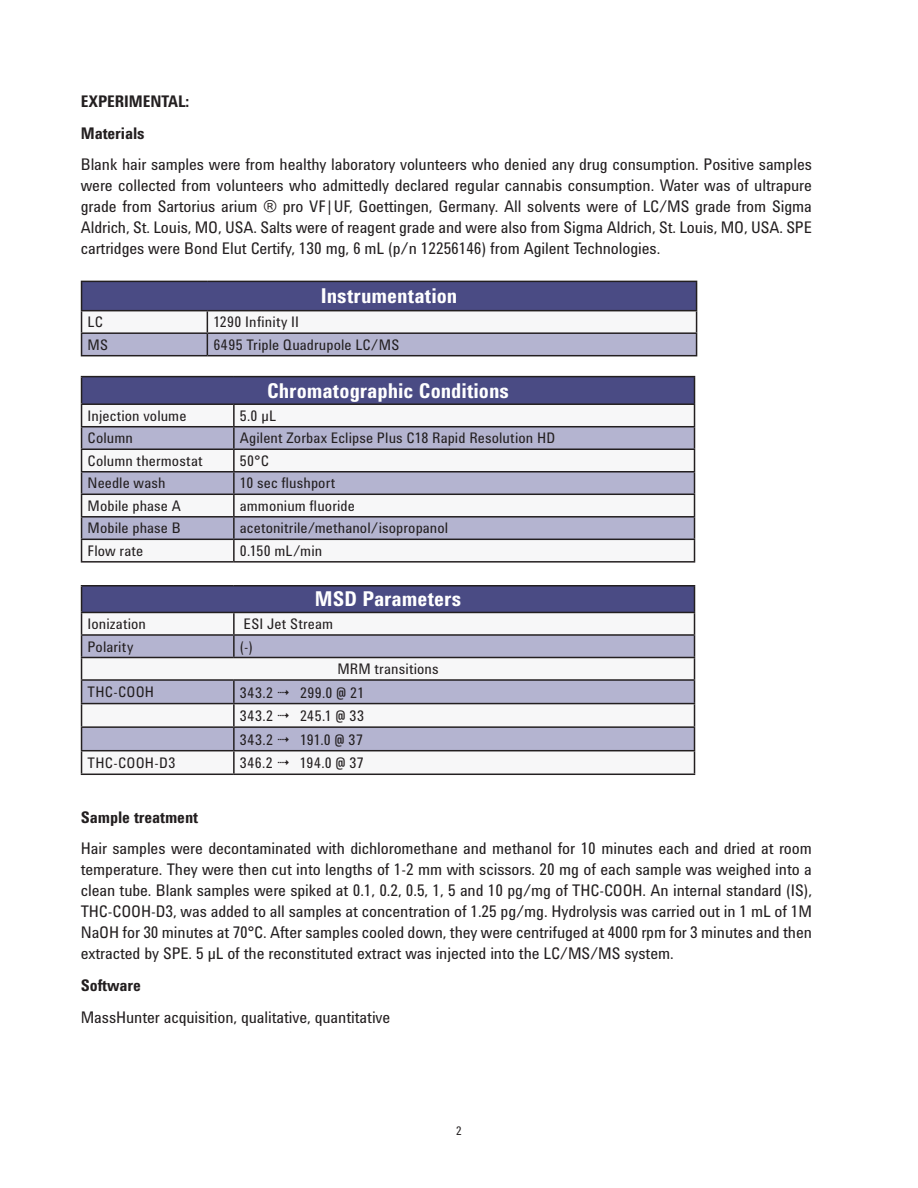
<style>
.page{position:relative;width:918px;height:1188px;background:#fff}
.page>*{position:absolute;margin:0;border:0;box-sizing:border-box;transform-origin:0 0}
.t1{font:700 21px "Agilent Condensed CFF";color:#fff}
.Body{font:16.5px/21px "Agilent Condensed CFF";letter-spacing:-.005em;color:#231f20;text-align:justify}
.Body-2{font:700 16.5px "Agilent Condensed CFF";letter-spacing:-.005em;color:#231f20}
.t2{font:15px "Agilent Condensed CFF";letter-spacing:.01em;color:#231f20}
.Subhead{font:12px "Agilent Cond TT";color:#231f20}
</style>
<div class="page">
<hr style="left:81px;top:281px;width:126px;height:1px;background:#231f20">
<hr style="left:207px;top:281px;width:490px;height:1px;background:#231f20">
<svg style="left:81px;top:282px;width:616px;height:73px"></svg>
<hr style="left:81px;top:355px;width:126px;height:1px;background:#231f20">
<hr style="left:207px;top:355px;width:490px;height:1px;background:#231f20">
<div style="left:82px;top:377px;width:613px;height:27px;background:#4a4b84"></div>
<svg style="left:82px;top:405px;width:612px;height:156px"></svg>
<svg style="left:82px;top:427px;width:612px;height:112px;fill:#b4b4d0"></svg>
<hr style="left:81px;top:376px;width:153px;height:1px;background:#231f20">
<hr style="left:234px;top:376px;width:461px;height:1px;background:#231f20">
<hr style="left:81px;top:403px;width:153px;height:2px;background:#231f20">
<hr style="left:234px;top:403px;width:461px;height:2px;background:#231f20">
<hr style="left:233px;top:405px;width:2px;height:21px;background:#231f20">
<hr style="left:81px;top:426px;width:153px;height:1px;background:#231f20">
<hr style="left:234px;top:426px;width:461px;height:1px;background:#231f20">
<hr style="left:233px;top:427px;width:2px;height:22px;background:#231f20">
<hr style="left:81px;top:449px;width:153px;height:1px;background:#231f20">
<hr style="left:234px;top:449px;width:461px;height:1px;background:#231f20">
<hr style="left:233px;top:450px;width:2px;height:21px;background:#231f20">
<hr style="left:81px;top:471px;width:153px;height:2px;background:#231f20">
<hr style="left:234px;top:471px;width:461px;height:2px;background:#231f20">
<hr style="left:233px;top:473px;width:2px;height:21px;background:#231f20">
<hr style="left:81px;top:494px;width:153px;height:1px;background:#231f20">
<hr style="left:234px;top:494px;width:461px;height:1px;background:#231f20">
<hr style="left:233px;top:495px;width:2px;height:21px;background:#231f20">
<hr style="left:81px;top:516px;width:153px;height:2px;background:#231f20">
<hr style="left:234px;top:516px;width:461px;height:2px;background:#231f20">
<hr style="left:233px;top:518px;width:2px;height:21px;background:#231f20">
<hr style="left:81px;top:539px;width:153px;height:1px;background:#231f20">
<svg style="left:81px;top:377px;width:1px;height:184px"></svg>
<hr style="left:234px;top:539px;width:461px;height:1px;background:#231f20">
<hr style="left:233px;top:540px;width:2px;height:21px;background:#231f20">
<svg style="left:694px;top:377px;width:1px;height:184px"></svg>
<hr style="left:81px;top:561px;width:153px;height:2px;background:#231f20">
<hr style="left:234px;top:561px;width:461px;height:2px;background:#231f20">
<div style="left:82px;top:586px;width:613px;height:26px;background:#4a4b84"></div>
<svg style="left:82px;top:613px;width:612px;height:161px"></svg>
<svg style="left:82px;top:636px;width:612px;height:114px;fill:#b4b4d0"></svg>
<hr style="left:81px;top:585px;width:153px;height:1px;background:#231f20">
<hr style="left:234px;top:585px;width:461px;height:1px;background:#231f20">
<hr style="left:81px;top:612px;width:153px;height:1px;background:#231f20">
<hr style="left:234px;top:612px;width:461px;height:1px;background:#231f20">
<hr style="left:233px;top:613px;width:2px;height:21px;background:#231f20">
<hr style="left:81px;top:634px;width:153px;height:2px;background:#231f20">
<hr style="left:234px;top:634px;width:461px;height:2px;background:#231f20">
<hr style="left:233px;top:636px;width:2px;height:21px;background:#231f20">
<hr style="left:81px;top:657px;width:153px;height:1px;background:#231f20">
<hr style="left:234px;top:657px;width:461px;height:1px;background:#231f20">
<hr style="left:81px;top:679px;width:153px;height:2px;background:#231f20">
<hr style="left:234px;top:679px;width:461px;height:2px;background:#231f20">
<hr style="left:233px;top:681px;width:2px;height:22px;background:#231f20">
<hr style="left:81px;top:703px;width:153px;height:1px;background:#231f20">
<hr style="left:234px;top:703px;width:461px;height:1px;background:#231f20">
<hr style="left:233px;top:704px;width:2px;height:22px;background:#231f20">
<hr style="left:81px;top:726px;width:153px;height:2px;background:#231f20">
<hr style="left:234px;top:726px;width:461px;height:2px;background:#231f20">
<hr style="left:233px;top:728px;width:2px;height:22px;background:#231f20">
<hr style="left:81px;top:750px;width:153px;height:1px;background:#231f20">
<svg style="left:81px;top:586px;width:1px;height:188px"></svg>
<hr style="left:234px;top:750px;width:461px;height:1px;background:#231f20">
<hr style="left:233px;top:751px;width:2px;height:23px;background:#231f20">
<svg style="left:694px;top:586px;width:1px;height:188px"></svg>
<hr style="left:81px;top:774px;width:153px;height:1px;background:#231f20">
<hr style="left:234px;top:774px;width:461px;height:1px;background:#231f20">
<p class="Body-2" style="left:81px;top:89px;width:110px">EXPERIMENTAL:</p>
<p class="Body-2" style="left:81px;top:120px;width:65px">Materials</p>
<p class="Body" style="left:81px;top:154px;width:733px">Blank hair samples were from healthy laboratory volunteers who denied any drug consumption. Positive samples were collected from volunteers who admittedly declared regular cannabis consumption. Water was of ultrapure grade from Sartorius arium ® pro VF|UF, Goettingen, Germany. All solvents were of LC/MS grade from Sigma Aldrich, St. Louis, MO, USA. Salts were of reagent grade and were also from Sigma Aldrich, St. Louis, MO, USA. SPE cartridges were Bond Elut Certify, 130 mg, 6 mL (p/n 12256146) from Agilent Technologies.</p>
<p class="t1" style="left:321px;top:280px;width:138px">Instrumentation</p>
<p class="t2" style="left:88px;top:311px;width:17px">LC</p>
<p class="t2" style="left:213px;top:311px;width:87px">1290 Infinity II</p>
<p class="t2" style="left:88px;top:333px;width:22px">MS</p>
<p class="t2" style="left:213px;top:333px;width:187px">6495 Triple Quadrupole LC/MS</p>
<p class="t1" style="left:267px;top:375px;width:243px">Chromatographic Conditions</p>
<p class="t2" style="left:88px;top:404px;width:100px">Injection volume</p>
<p class="t2" style="left:240px;top:404px;width:38px">5.0 µL</p>
<p class="t2" style="left:88px;top:427px;width:47px">Column</p>
<p class="t2" style="left:240px;top:427px;width:317px">Agilent Zorbax Eclipse Plus C18 Rapid Resolution HD</p>
<p class="t2" style="left:88px;top:449px;width:117px">Column thermostat</p>
<p class="t2" style="left:240px;top:449px;width:31px">50°C</p>
<p class="t2" style="left:88px;top:472px;width:80px">Needle wash</p>
<p class="t2" style="left:240px;top:472px;width:97px">10 sec flushport</p>
<p class="t2" style="left:88px;top:494px;width:95px">Mobile phase A</p>
<p class="t2" style="left:240px;top:494px;width:117px">ammonium fluoride</p>
<p class="t2" style="left:88px;top:517px;width:95px">Mobile phase B</p>
<p class="t2" style="left:240px;top:517px;width:210px">acetonitrile/methanol/isopropanol</p>
<p class="t2" style="left:88px;top:539px;width:57px">Flow rate</p>
<p class="t2" style="left:240px;top:539px;width:84px">0.150 mL/min</p>
<p class="t1" style="left:315px;top:583px;width:148px">MSD Parameters</p>
<p class="t2" style="left:88px;top:613px;width:60px">Ionization</p>
<p class="t2" style="left:244px;top:613px;width:91px">ESI Jet Stream</p>
<p class="t2" style="left:88px;top:635px;width:47px">Polarity</p>
<p class="t2" style="left:240px;top:635px;width:14px">(-)</p>
<p class="t2" style="left:337px;top:658px;width:103px">MRM transitions</p>
<p class="t2" style="left:88px;top:681px;width:68px">THC-COOH</p>
<p class="t2" style="left:240px;top:681px;width:126px">343.2 ✔ 299.0 @ 21</p>
<p class="t2" style="left:240px;top:705px;width:126px">343.2 ✔ 245.1 @ 33</p>
<p class="t2" style="left:240px;top:728px;width:125px">343.2 ✔ 191.0 @ 37</p>
<p class="t2" style="left:88px;top:751px;width:89px">THC-COOH-D3</p>
<p class="t2" style="left:240px;top:752px;width:126px">346.2 ✔ 194.0 @ 37</p>
<p class="Body-2" style="left:81px;top:804px;width:119px">Sample treatment</p>
<p class="Body" style="left:81px;top:838px;width:733px">Hair samples were decontaminated with dichloromethane and methanol for 10 minutes each and dried at room temperature. They were then cut into lengths of 1-2 mm with scissors. 20 mg of each sample was weighed into a clean tube. Blank samples were spiked at 0.1, 0.2, 0.5, 1, 5 and 10 pg/mg of THC-COOH. An internal standard (IS), THC-COOH-D3, was added to all samples at concentration of 1.25 pg/mg. Hydrolysis was carried out in 1 mL of 1M NaOH for 30 minutes at 70°C. After samples cooled down, they were centrifuged at 4000 rpm for 3 minutes and then extracted by SPE. 5 µL of the reconstituted extract was injected into the LC/MS/MS system.</p>
<p class="Body-2" style="left:81px;top:973px;width:62px">Software</p>
<p class="Body" style="left:81px;top:1006px;width:311px">MassHunter acquisition, qualitative, quantitative</p>
<p class="Subhead" style="left:456px;top:1122px;width:7px">2</p>
</div>
